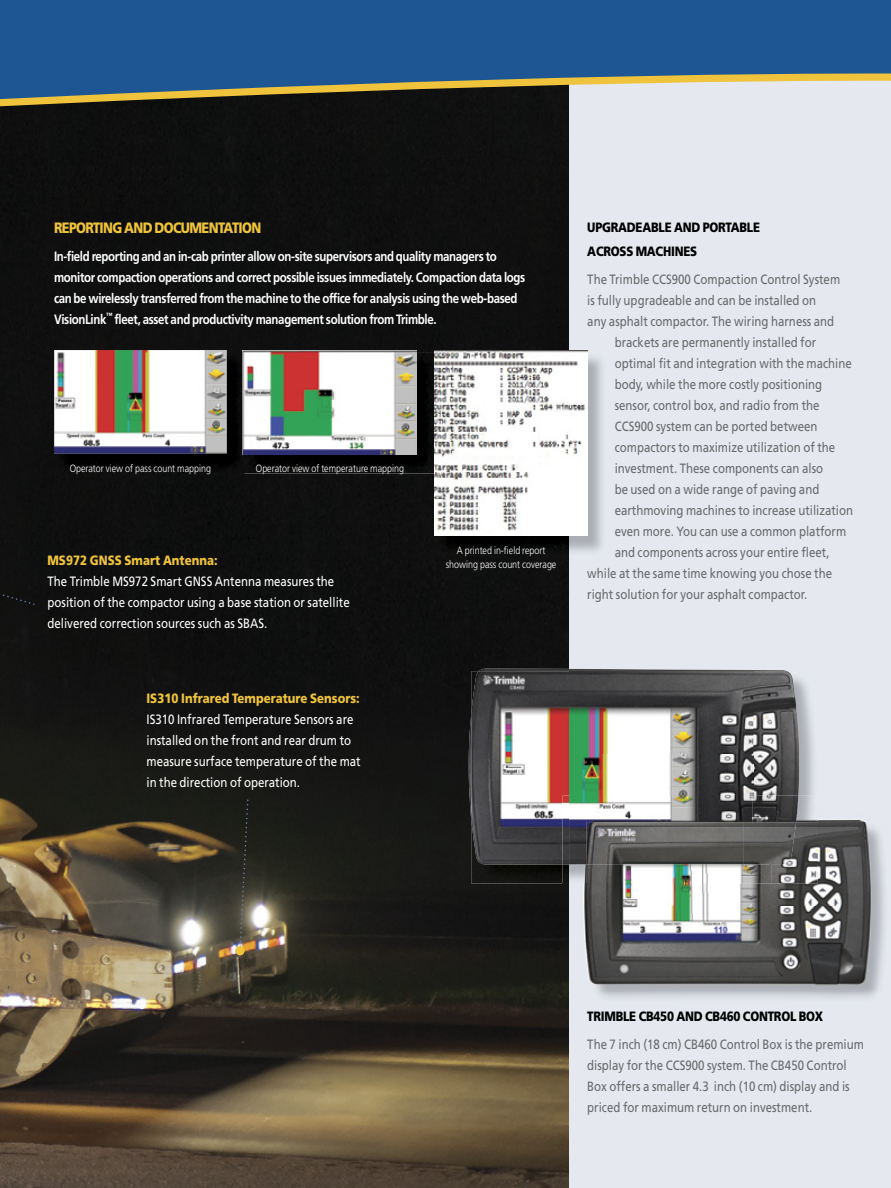
<style>
.page{position:relative;width:891px;height:1188px;background:#fff}
.page>*{position:absolute;margin:0;border:0;box-sizing:border-box;transform-origin:0 0}
.t1{font:900 15px "Frutiger CE";letter-spacing:-.05em;color:#efc33b;scale:.85 1}
.t2{font:13.5px/21px "Frutiger CE";color:#696a6c;scale:.85 1}
.t3{font:700 13.5px/21px "Frutiger LT Std";letter-spacing:-.03em;color:#fff;scale:.85 1}
.t4{font:13.5px/21px "Frutiger CE";color:#fff;scale:.85 1}
.t5{font:900 13.5px/24px "Frutiger CE";letter-spacing:-.02em;color:#000;scale:.85 1}
.t6{font:900 13.5px "Frutiger CE";color:#efc33b;scale:.85 1}
.t7{font:300 10.5px/13.5px "Frutiger LT Std";color:#fff;text-align:center;scale:.85 1}
</style>
<div class="page">
<img style="left:0;top:0;width:569px;height:1188px">
<div style="left:569px;top:0;width:322px;height:1188px;background:#e5e9ef"></div>
<div style="left:569px;top:0;width:322px;height:71px;background:#1d5693"></div>
<svg style="left:0;top:71px;width:891px;height:89px"></svg>
<div style="left:0;top:532px;width:35px;height:73px;background:#101010"></div>
<img style="left:471px;top:865px;width:91px;height:18px">
<img style="left:479px;top:669px;width:307px;height:2px">
<img style="left:469px;top:714px;width:2px;height:106px">
<img style="left:471px;top:671px;width:98px;height:194px">
<img style="left:569px;top:671px;width:183px;height:159px">
<img style="left:752px;top:671px;width:47px;height:151px">
<img style="left:562px;top:796px;width:7px;height:196px">
<img style="left:818px;top:820px;width:47px;height:2px">
<img style="left:569px;top:830px;width:18px;height:133px">
<img style="left:796px;top:796px;width:22px;height:26px">
<img style="left:818px;top:822px;width:65px;height:42px">
<img style="left:587px;top:883px;width:150px;height:109px">
<img style="left:737px;top:864px;width:148px;height:128px">
<img style="left:772px;top:822px;width:46px;height:61px">
<img style="left:587px;top:865px;width:185px;height:18px">
<img style="left:587px;top:822px;width:209px;height:43px">
<img style="left:56px;top:352px;width:378px;height:122px">
<img style="left:54px;top:350px;width:173px;height:104px">
<img style="left:245px;top:454px;width:1px;height:19px">
<img style="left:243px;top:350px;width:173px;height:104px">
<img style="left:436px;top:357px;width:166px;height:198px">
<img style="left:434px;top:350px;width:154px;height:186px">
<svg style="left:239px;top:800px;width:10px;height:151px"></svg>
<div style="left:235px;top:946px;width:10px;height:9px;background:#efc33b;border-radius:50%"></div>
<p class="t1" style="left:54px;top:219px;width:245px">REPORTING AND DOCUMENTATION</p>
<p class="t3" style="left:54px;top:245px;width:556px">In-field reporting and an in-cab printer allow on-site supervisors and quality managers to monitor compaction operations and correct possible issues immediately. Compaction data logs can be wirelessly transferred from the machine to the office for analysis using the web-based VisionLink<sup>™</sup> fleet, asset and productivity management solution from Trimble.</p>
<p class="t7" style="left:70px;top:462px;width:168px">Operator view of pass count mapping</p>
<p class="t7" style="left:256px;top:462px;width:176px">Operator view of temperature mapping</p>
<p class="t6" style="left:48px;top:552px;width:202px">MS972 GNSS SMART ANTENNA:</p>
<p class="t4" style="left:48px;top:571px;width:357px">The Trimble MS972 Smart GNSS Antenna measures the position of the compactor using a base station or satellite delivered correction sources such as SBAS.</p>
<p class="t6" style="left:146px;top:690px;width:252px">IS310 INFRARED TEMPERATURE SENSORS:</p>
<p class="t4" style="left:146px;top:708px;width:254px">IS310 Infrared Temperature Sensors are installed on the front and rear drum to measure surface temperature of the mat in the direction of operation.</p>
<p class="t7" style="left:446px;top:544px;width:132px">A printed in-field report showing pass count coverage</p>
<p class="t5" style="left:587px;top:215px;width:205px">UPGRADEABLE AND PORTABLE<br>ACROSS MACHINES</p>
<p class="t2" style="left:587px;top:268px;width:299px">The Trimble CCS900 Compaction Control System</p>
<p class="t2" style="left:587px;top:289px;width:271px">is fully upgradeable and can be installed on</p>
<p class="t2" style="left:587px;top:310px;width:292px">any asphalt compactor. The wiring harness and</p>
<p class="t2" style="left:615px;top:331px;width:239px">brackets are permanently installed for</p>
<p class="t2" style="left:615px;top:352px;width:281px">optimal fit and integration with the machine</p>
<p class="t2" style="left:615px;top:373px;width:246px">body, while the more costly positioning</p>
<p class="t2" style="left:615px;top:394px;width:243px">sensor, control box, and radio from the</p>
<p class="t2" style="left:615px;top:415px;width:240px">CCS900 system can be ported between</p>
<p class="t2" style="left:615px;top:436px;width:261px">compactors to maximize utilization of the</p>
<p class="t2" style="left:615px;top:457px;width:247px">investment. These components can also</p>
<p class="t2" style="left:615px;top:478px;width:242px">be used on a wide range of paving and</p>
<p class="t2" style="left:615px;top:499px;width:282px">earthmoving machines to increase utilization</p>
<p class="t2" style="left:615px;top:520px;width:274px">even more. You can use a common platform</p>
<p class="t2" style="left:615px;top:541px;width:254px">and components across your entire fleet,</p>
<p class="t2" style="left:587px;top:562px;width:290px">while at the same time knowing you chose the</p>
<p class="t2" style="left:587px;top:583px;width:261px">right solution for your asphalt compactor.</p>
<p class="t5" style="left:587px;top:1004px;width:279px">TRIMBLE CB450 AND CB460 CONTROL BOX</p>
<p class="t2" style="left:587px;top:1033px;width:327px">The 7 inch (18 cm) CB460 Control Box is the premium display for the CCS900 system. The CB450 Control Box offers a smaller 4.3 inch (10 cm) display and is priced for maximum return on investment.</p>
</div>
